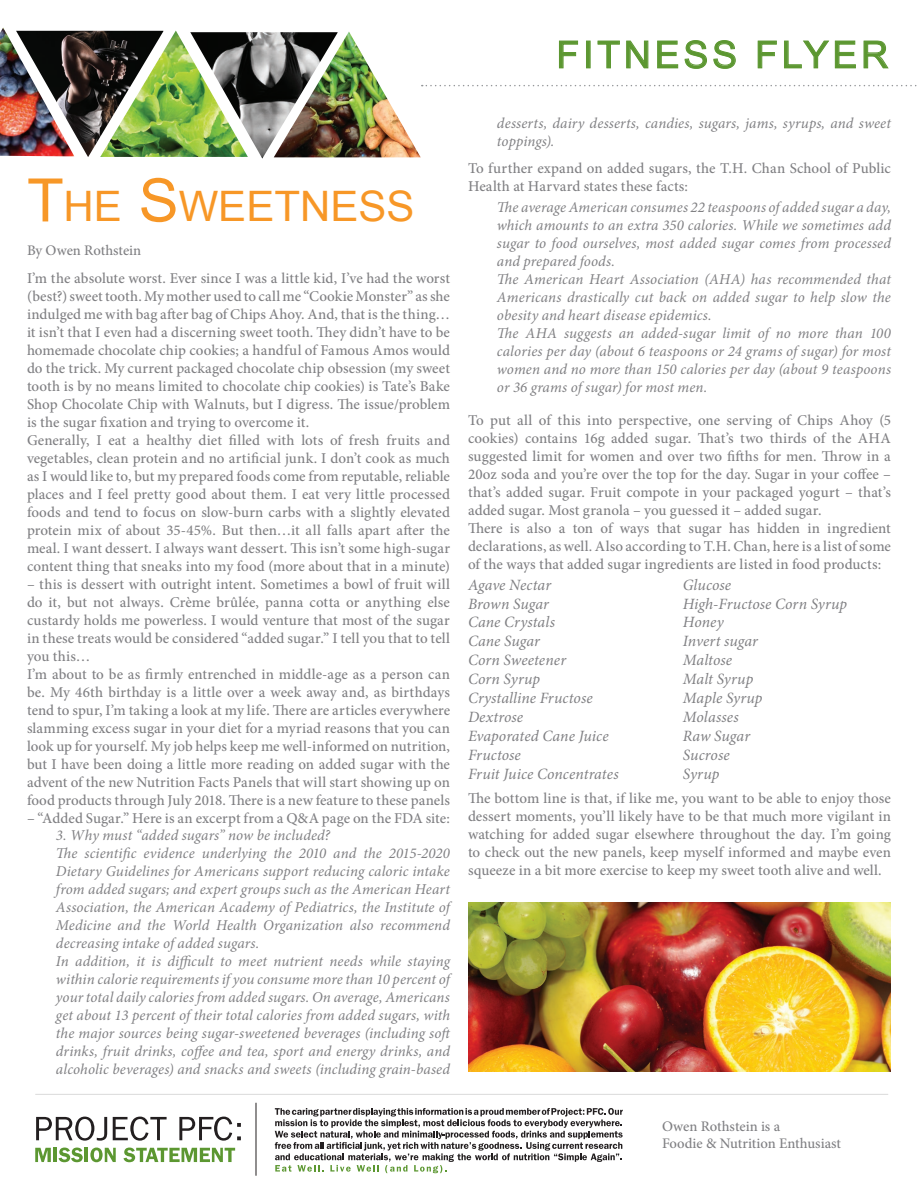
<style>
.page{position:relative;width:918px;height:1188px;background:#fff}
.page>*{position:absolute;margin:0;border:0;box-sizing:border-box;transform-origin:0 0}
.t1{font:42px "Arial";color:#f79727}
.t2{font:37.5px "Arial";letter-spacing:.1em;color:#5c9731}
.t3{font:italic 15.75px/18.9px "Minion Pro";color:#808083}
.t4{font:500 15px/18px "Minion Pro";letter-spacing:.005em;color:#808083}
.t5{font:italic 15px/18px "Minion Pro";letter-spacing:.005em;color:#808083}
.t6{font:500 14.7px/17.5px "Minion Pro";color:#808083}
.s1{font-size:60px}
</style>
<div class="page">
<hr style="left:35px;top:1094px;width:853px;height:1px;background:#808083">
<svg style="left:36px;top:1117px;width:71px;height:24px"></svg>
<svg style="left:113px;top:1117px;width:54px;height:24px"></svg>
<svg style="left:179px;top:1117px;width:62px;height:24px"></svg>
<svg style="left:35px;top:1148px;width:16px;height:14px"></svg>
<hr style="left:54px;top:1148px;width:3px;height:14px;background:#5c9731">
<svg style="left:59px;top:1148px;width:24px;height:14px"></svg>
<hr style="left:85px;top:1148px;width:3px;height:14px;background:#5c9731">
<svg style="left:90px;top:1148px;width:26px;height:14px"></svg>
<svg style="left:123px;top:1148px;width:112px;height:14px"></svg>
<hr style="left:256px;top:1103px;width:1px;height:73px;background:#231f20">
<svg style="left:275px;top:1108px;width:348px;height:65px"></svg>
<img style="left:0;top:28px;width:74px;height:128px">
<img style="left:16px;top:31px;width:84px;height:126px">
<img style="left:100px;top:31px;width:90px;height:126px">
<img style="left:190px;top:32px;width:148px;height:127px">
<img style="left:274px;top:32px;width:147px;height:125px">
<svg style="left:422px;top:85px;width:495px;height:1px"></svg>
<svg style="left:559px;top:40px;width:19px;height:29px"></svg>
<div style="left:586px;top:41px;width:4px;height:27px;border:1px solid #5c9731"></div>
<svg style="left:597px;top:40px;width:23px;height:29px"></svg>
<svg style="left:626px;top:40px;width:23px;height:29px"></svg>
<svg style="left:657px;top:40px;width:21px;height:29px"></svg>
<svg style="left:684px;top:40px;width:23px;height:29px"></svg>
<svg style="left:713px;top:40px;width:23px;height:29px"></svg>
<svg style="left:757px;top:40px;width:20px;height:29px"></svg>
<svg style="left:784px;top:40px;width:72px;height:29px"></svg>
<svg style="left:863px;top:40px;width:26px;height:29px"></svg>
<img style="left:468px;top:903px;width:423px;height:168px">
<h2 class="t2" style="left:556px;top:30px;width:333px">FITNESS FLYER</h2>
<h1 class="t1" style="left:27px;top:179px;width:359px"><span class="s1">T</span>HE <span class="s1">S</span>WEETNESS</h1>
<p class="t6" style="left:27px;top:241px;width:116px">By Owen Rothstein</p>
<p class="t4" style="left:27px;top:270px;width:425px">I’m the absolute worst. Ever since I was a little kid, I’ve had the worst (best?) sweet tooth. My mother used to call me “Cookie Monster” as she indulged me with bag after bag of Chips Ahoy. And, that is the thing… it isn’t that I even had a discerning sweet tooth. They didn’t have to be homemade chocolate chip cookies; a handful of Famous Amos would do the trick. My current packaged chocolate chip obsession (my sweet tooth is by no means limited to chocolate chip cookies) is Tate’s Bake Shop Chocolate Chip with Walnuts, but I digress. The issue/problem is the sugar fixation and trying to overcome it.<br>Generally, I eat a healthy diet filled with lots of fresh fruits and vegetables, clean protein and no artificial junk. I don’t cook as much as I would like to, but my prepared foods come from reputable, reliable places and I feel pretty good about them. I eat very little processed foods and tend to focus on slow-burn carbs with a slightly elevated protein mix of about 35-45%. But then…it all falls apart after the meal. I want dessert. I always want dessert. This isn’t some high-sugar content thing that sneaks into my food (more about that in a minute)</p>
<p class="t4" style="left:27px;top:576px;width:425px">– this is dessert with outright intent. Sometimes a bowl of fruit will do it, but not always. Crème brûlée, panna cotta or anything else custardy holds me powerless. I would venture that most of the sugar in these treats would be considered “added sugar.” I tell you that to tell you this…<br>I’m about to be as firmly entrenched in middle-age as a person can be. My 46th birthday is a little over a week away and, as birthdays tend to spur, I’m taking a look at my life. There are articles everywhere slamming excess sugar in your diet for a myriad reasons that you can look up for yourself. My job helps keep me well-informed on nutrition, but I have been doing a little more reading on added sugar with the advent of the new Nutrition Facts Panels that will start showing up on food products through July 2018. There is a new feature to these panels</p>
<p class="t4" style="left:27px;top:810px;width:424px">– “Added Sugar.” Here is an excerpt from a Q&amp;A page on the FDA site:</p>
<p class="t5" style="left:56px;top:827px;width:398px">3. Why must “added sugars” now be included?<br>The scientific evidence underlying the 2010 and the 2015-2020<br>Dietary Guidelines for Americans support reducing caloric intake from added sugars; and expert groups such as the American Heart Association, the American Academy of Pediatrics, the Institute of Medicine and the World Health Organization also recommend decreasing intake of added sugars.<br>In addition, it is difficult to meet nutrient needs while staying within calorie requirements if you consume more than 10 percent of your total daily calories from added sugars. On average, Americans get about 13 percent of their total calories from added sugars, with the major sources being sugar-sweetened beverages (including soft drinks, fruit drinks, coffee and tea, sport and energy drinks, and alcoholic beverages) and snacks and sweets (including grain-based</p>
<p class="t5" style="left:497px;top:114px;width:395px">desserts, dairy desserts, candies, sugars, jams, syrups, and sweet toppings).</p>
<p class="t4" style="left:468px;top:159px;width:424px">To further expand on added sugars, the T.H. Chan School of Public<br>Health at Harvard states these facts:</p>
<p class="t5" style="left:497px;top:198px;width:396px">The average American consumes 22 teaspoons of added sugar a day, which amounts to an extra 350 calories. While we sometimes add sugar to food ourselves, most added sugar comes from processed and prepared foods.<br>The American Heart Association (AHA) has recommended that Americans drastically cut back on added sugar to help slow the obesity and heart disease epidemics.<br>The AHA suggests an added-sugar limit of no more than 100 calories per day (about 6 teaspoons or 24 grams of sugar) for most women and no more than 150 calories per day (about 9 teaspoons or 36 grams of sugar) for most men.</p>
<p class="t4" style="left:468px;top:411px;width:425px">To put all of this into perspective, one serving of Chips Ahoy (5 cookies) contains 16g added sugar. That’s two thirds of the AHA suggested limit for women and over two fifths for men. Throw in a 20oz soda and you’re over the top for the day. Sugar in your coffee – that’s added sugar. Fruit compote in your packaged yogurt – that’s added sugar. Most granola – you guessed it – added sugar.<br>There is also a ton of ways that sugar has hidden in ingredient declarations, as well. Also according to T.H. Chan, here is a list of some of the ways that added sugar ingredients are listed in food products:</p>
<p class="t3" style="left:468px;top:575px;width:152px">Agave Nectar<br>Brown Sugar<br>Cane Crystals<br>Cane Sugar<br>Corn Sweetener<br>Corn Syrup<br>Crystalline Fructose<br>Dextrose<br>Evaporated Cane Juice<br>Fructose<br>Fruit Juice Concentrates</p>
<p class="t3" style="left:683px;top:575px;width:166px">Glucose<br>High-Fructose Corn Syrup<br>Honey<br>Invert sugar<br>Maltose<br>Malt Syrup<br>Maple Syrup<br>Molasses<br>Raw Sugar<br>Sucrose<br>Syrup</p>
<p class="t4" style="left:468px;top:789px;width:425px;text-align:justify">The bottom line is that, if like me, you want to be able to enjoy those dessert moments, you’ll likely have to be that much more vigilant in watching for added sugar elsewhere throughout the day. I’m going to check out the new panels, keep myself informed and maybe even squeeze in a bit more exercise to keep my sweet tooth alive and well.</p>
<p class="t6" style="left:662px;top:1117px;width:181px">Owen Rothstein is a<br>Foodie &amp; Nutrition Enthusiast</p>
</div>
